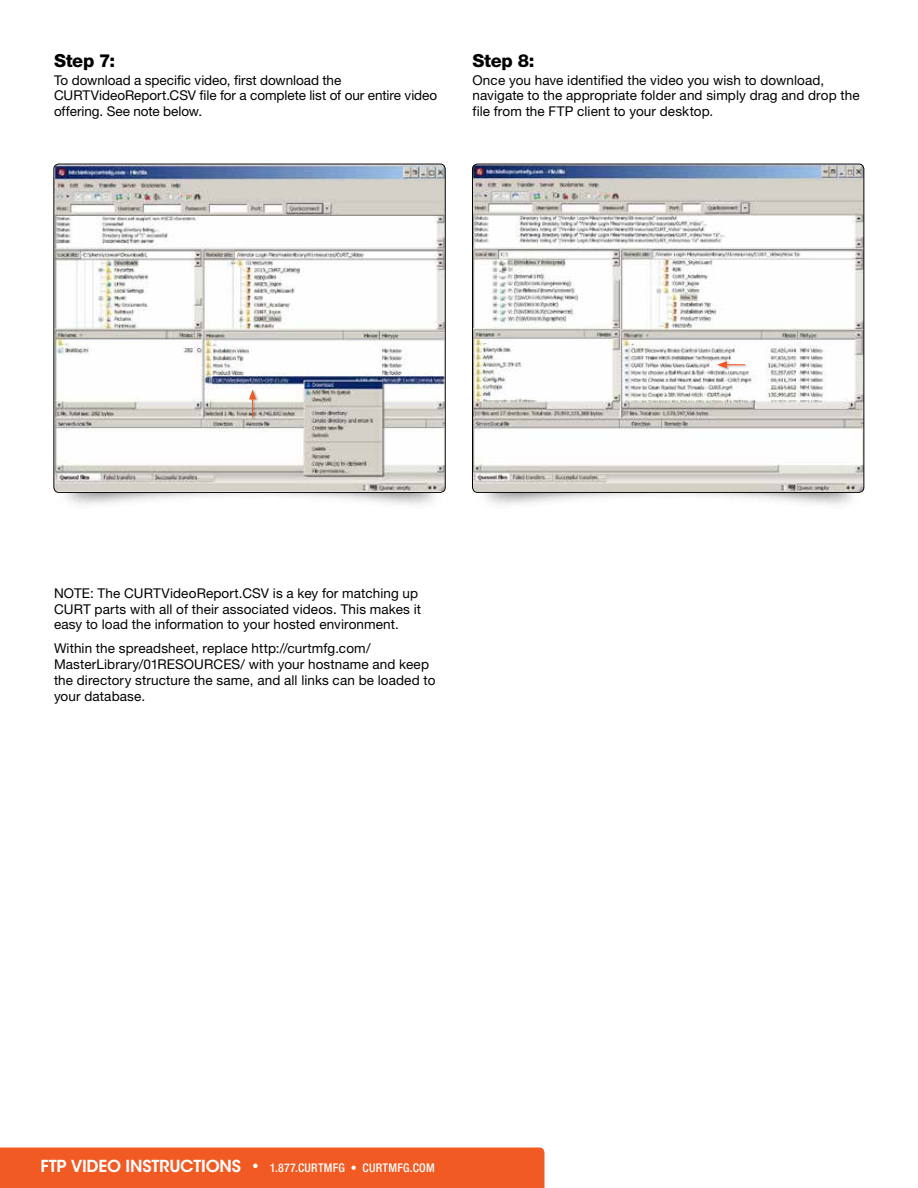
<style>
.page{position:relative;width:918px;height:1188px;background:#fff}
.page>*{position:absolute;margin:0;border:0;box-sizing:border-box;transform-origin:0 0}
.t1{font:800 18px "Helvetica Neue LT Std";letter-spacing:-.02em;color:#000}
.t2{font:13.5px/15.8px "Helvetica Neue LT Std";letter-spacing:.01em;color:#000}
.t3{font:500 condensed 12px "Helvetica Neue LT Std";letter-spacing:.025em;color:#fff}
.s1{font-family:"ITC Avant Garde Std";font-weight:600;font-stretch:normal;font-size:16.5px}
</style>
<div class="page">
<div style="left:0;top:1148px;width:544px;height:40px;background:#f15a22"></div>
<img style="left:55px;top:164px;width:389px;height:327px">
<div style="left:53px;top:164px;width:393px;height:329px;border:1px solid #000;border-radius:5px"></div>
<img style="left:472px;top:164px;width:392px;height:327px">
<div style="left:472px;top:164px;width:392px;height:329px;border:1px solid #000;border-radius:5px"></div>
<div style="left:249px;top:389px;width:10px;height:31px;background:#000;opacity:.25"></div>
<svg style="left:249px;top:389px;width:7px;height:29px"></svg>
<div style="left:717px;top:361px;width:31px;height:10px;background:#000;opacity:.25"></div>
<svg style="left:717px;top:361px;width:28px;height:7px"></svg>
<h1 class="t1" style="left:54px;top:50px;width:63px">Step 7:</h1>
<h1 class="t1" style="left:472px;top:50px;width:64px">Step 8:</h1>
<p class="t2" style="left:54px;top:72px;width:385px">To download a specific video, first download the<br>CURTVideoReport.CSV file for a complete list of our entire video offering. See note below.</p>
<p class="t2" style="left:472px;top:72px;width:389px">Once you have identified the video you wish to download, navigate to the appropriate folder and simply drag and drop the file from the FTP client to your desktop.</p>
<p class="t2" style="left:54px;top:585px;width:369px">NOTE: The CURTVideoReport.CSV is a key for matching up<br>CURT parts with all of their associated videos. This makes it easy to load the information to your hosted environment.</p>
<p class="t2" style="left:54px;top:640px;width:383px">Within the spreadsheet, replace http://curtmfg.com/ MasterLibrary/01RESOURCES/ with your hostname and keep the directory structure the same, and all links can be loaded to your database.</p>
<p class="t3" style="left:40px;top:1161px;width:396px"><span class="s1">FTP VIDEO INSTRUCTIONS •</span> 1.877.CURTMFG • CURTMFG.COM</p>
</div>
